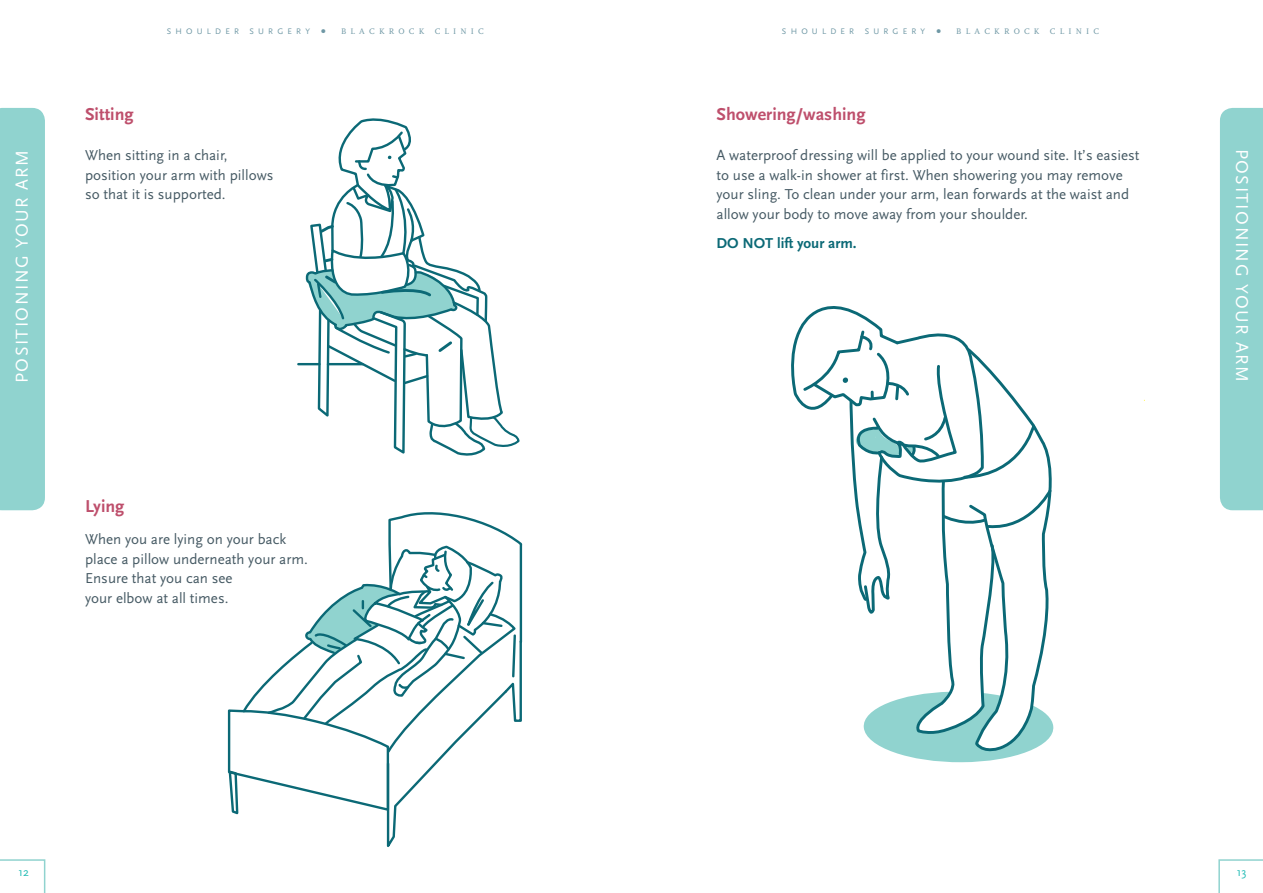
<style>
.page{position:relative;width:1263px;height:893px;background:#fff}
.page>*{position:absolute;margin:0;border:0;box-sizing:border-box;transform-origin:0 0}
.sBC56_page_sider_12{font:18px "Scala Sans";letter-spacing:.08em;color:#fff}
.fBC56_subheader_12_1{font:700 18px "Scala Sans";color:#be4f6c}
.fBC56_bodytext_10_13{font:700 18px "Scala Sans";color:#be4f6c}
.fBC56_bodytext_10_13-2{font:15px/19.5px "Scala Sans";color:#465a64}
.fBC46_bullet_points{font:700 15px "Scala Sans";color:#0b6976}
.t1{font:12px "Scala Sans";color:#22bcb5}
.t2{font:8.4px "Scala Sans";letter-spacing:.5em;color:#6f98a5}
.t3{font:8.4px "Scala";letter-spacing:.5em;color:#6f98a5}
.s1{font-family:"Scala";font-size:16.8px}
</style>
<div class="page">
<svg style="left:1218px;top:859px;width:45px;height:34px"></svg>
<svg style="left:0;top:859px;width:45px;height:34px"></svg>
<div style="left:0;top:108px;width:45px;height:402px;background:#90d3cf"></div>
<div style="left:1220px;top:108px;width:43px;height:402px;background:#90d3cf"></div>
<svg style="left:791px;top:306px;width:263px;height:456px"></svg>
<hr style="left:298px;top:363px;width:21px;height:2px;background:#0b6976">
<svg style="left:305px;top:118px;width:215px;height:338px"></svg>
<svg style="left:227px;top:512px;width:296px;height:335px"></svg>
<p class="sBC56_page_sider_12" style="left:12px;top:383px;width:235px;rotate:-90deg">POSITIONING YOUR ARM</p>
<p class="t2" style="left:167px;top:26px;width:74px">SHOULDER</p>
<p class="t2" style="left:249px;top:26px;width:78px">SURGERY <span class="s1">•</span></p>
<p class="t3" style="left:341px;top:26px;width:144px">BLACKROCK CLINIC</p>
<p class="t2" style="left:782px;top:26px;width:74px">SHOULDER</p>
<p class="t2" style="left:865px;top:26px;width:78px">SURGERY <span class="s1">•</span></p>
<p class="t3" style="left:956px;top:26px;width:144px">BLACKROCK CLINIC</p>
<p class="fBC56_subheader_12_1" style="left:85px;top:104px;width:50px">Sitting</p>
<p class="fBC56_bodytext_10_13-2" style="left:85px;top:146px;width:190px">When sitting in a chair, position your arm with pillows so that it is supported.</p>
<p class="fBC56_bodytext_10_13" style="left:85px;top:497px;width:41px">Lying</p>
<p class="fBC56_bodytext_10_13-2" style="left:85px;top:530px;width:224px">When you are lying on your back place a pillow underneath your arm.<br>Ensure that you can see<br>your elbow at all times.</p>
<p class="fBC56_subheader_12_1" style="left:716px;top:104px;width:150px">Showering/washing</p>
<p class="fBC56_bodytext_10_13-2" style="left:716px;top:146px;width:424px">A waterproof dressing will be applied to your wound site. It’s easiest to use a walk-in shower at first. When showering you may remove your sling. To clean under your arm, lean forwards at the waist and allow your body to move away from your shoulder.</p>
<p class="fBC46_bullet_points" style="left:716px;top:235px;width:142px">DO NOT lift your arm.</p>
<p class="sBC56_page_sider_12" style="left:1252px;top:149px;width:235px;rotate:90deg">POSITIONING YOUR ARM</p>
<p class="t1" style="left:18px;top:866px;width:12px">12</p>
<p class="t1" style="left:1237px;top:866px;width:11px">13</p>
</div>
